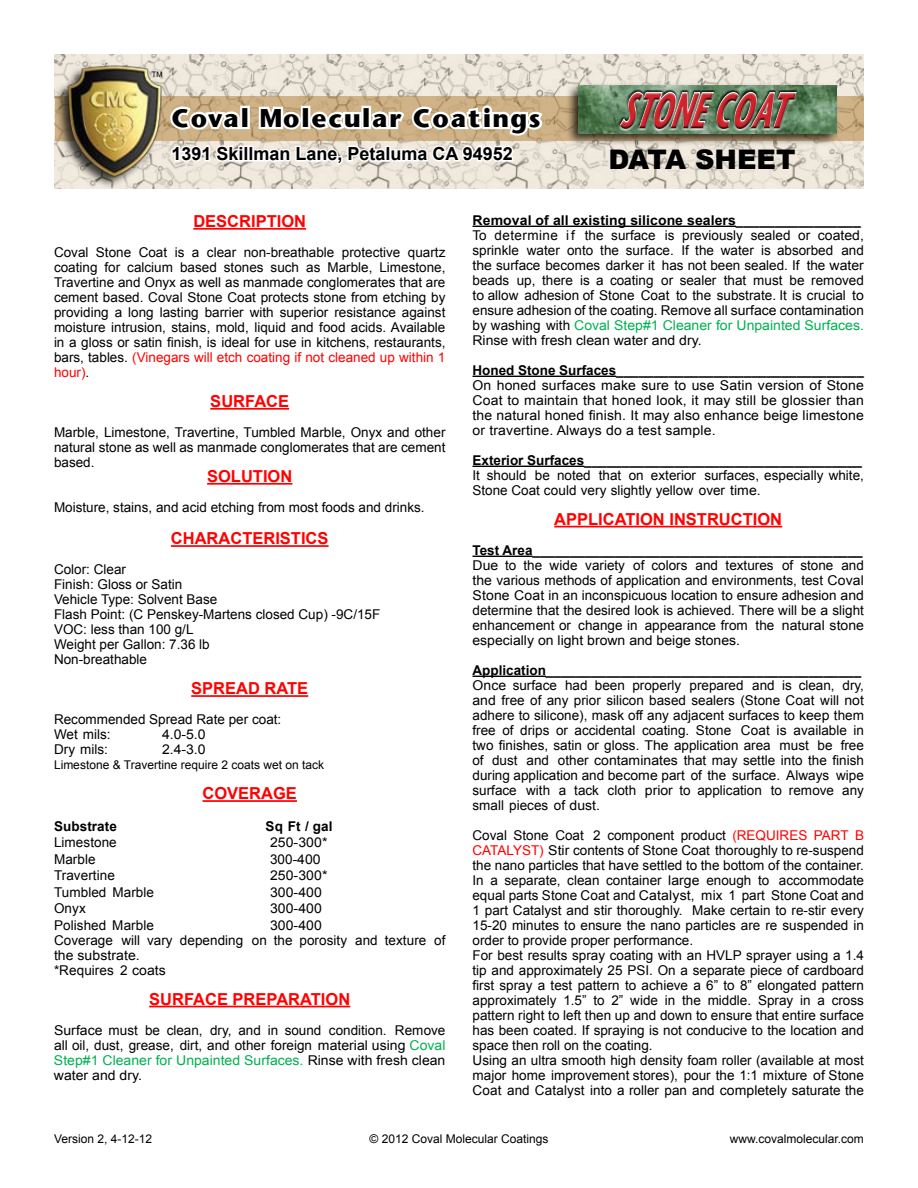
<style>
.page{position:relative;width:918px;height:1188px;background:#fff}
.page>*{position:absolute;margin:0;border:0;box-sizing:border-box;transform-origin:0 0}
.t1{font:italic 700 47.25px "Stone Sans";color:#d2232a;scale:.57 1}
.t2{font:900 27px "Arial";color:#000}
.t3{font:700 24px "Stone Sans";letter-spacing:.06em;color:#000}
.t4{font:700 18px "Arial";color:#000}
.t5{font:700 16.5px "Arial";color:#f00}
.t6{font:13.5px/15px "Arial";color:#000}
.t7{font:13.5px/15px "Arial";color:#000;text-align:justify;scale:1.04 1}
.t8{font:700 13.5px "Arial";color:#000}
.t9{font:700 13.5px "Arial";color:#000;scale:1.04 1}
.t10{font:12px "Arial";color:#000}
.t11{font:7.5px "Arial";color:#000}
.s1{color:#f00}
.s2{color:#00b050}
</style>
<div class="page">
<hr style="left:193px;top:228px;width:113px;height:2px;background:#f00">
<hr style="left:210px;top:408px;width:79px;height:2px;background:#f00">
<hr style="left:207px;top:483px;width:85px;height:2px;background:#f00">
<hr style="left:171px;top:545px;width:158px;height:2px;background:#f00">
<hr style="left:191px;top:695px;width:117px;height:2px;background:#f00">
<hr style="left:203px;top:800px;width:94px;height:2px;background:#f00">
<hr style="left:149px;top:1006px;width:201px;height:1px;background:#f00">
<hr style="left:472px;top:226px;width:264px;height:1px;background:#000">
<hr style="left:472px;top:376px;width:144px;height:1px;background:#000">
<hr style="left:472px;top:466px;width:112px;height:1px;background:#000">
<hr style="left:554px;top:526px;width:228px;height:1px;background:#f00">
<hr style="left:472px;top:556px;width:61px;height:1px;background:#000">
<hr style="left:472px;top:676px;width:74px;height:1px;background:#000">
<svg style="left:54px;top:54px;width:810px;height:135px;background:#e6ded3"></svg>
<svg style="left:167px;top:96px;width:697px;height:45px;background:#c8ab80"></svg>
<div style="left:240px;top:106px;width:10px;height:23px;border:4px solid #fff"></div>
<div style="left:54px;top:64px;width:108px;height:125px;background:#000;opacity:.75"></div>
<img style="left:63px;top:63px;width:104px;height:116px">
<svg style="left:168px;top:104px;width:77px;height:62px"></svg>
<svg style="left:252px;top:88px;width:294px;height:79px"></svg>
<div style="left:566px;top:82px;width:273px;height:65px;background:#000;opacity:.75"></div>
<img style="left:579px;top:85px;width:257px;height:48px">
<svg style="left:619px;top:132px;width:179px;height:28px;background:#bab3a4"></svg>
<div style="left:617px;top:89px;width:183px;height:39px;background:#fff;opacity:.75"></div>
<div style="left:617px;top:93px;width:183px;height:39px;background:#000;opacity:.75"></div>
<p class="t11" style="left:152px;top:69px;width:12px">TM</p>
<h3 class="t3" style="left:171px;top:102px;width:371px">Coval Molecular Coatings</h3>
<h1 class="t1" style="left:618px;top:81px;width:295px">STONECOAT</h1>
<h3 class="t4" style="left:171px;top:142px;width:343px">1391 Skillman Lane, Petaluma CA 94952</h3>
<h2 class="t2" style="left:608px;top:140px;width:189px">DATA SHEET</h2>
<p class="t5" style="left:193px;top:210px;width:114px">DESCRIPTION</p>
<p class="t6" style="left:54px;top:245px;width:393px;text-align:justify">Coval Stone Coat is a clear non-breathable protective quartz coating for calcium based stones such as Marble, Limestone, Travertine and Onyx as well as manmade conglomerates that are cement based. Coval Stone Coat protects stone from etching by providing a long lasting barrier with superior resistance against moisture intrusion, stains, mold, liquid and food acids. Available in a gloss or satin finish, is ideal for use in kitchens, restaurants, bars, tables. <span class="s1">(Vinegars will etch coating if not cleaned up within 1 hour)</span>.</p>
<p class="t5" style="left:210px;top:390px;width:80px">SURFACE</p>
<p class="t6" style="left:54px;top:425px;width:393px;text-align:justify">Marble, Limestone, Travertine, Tumbled Marble, Onyx and other natural stone as well as manmade conglomerates that are cement based.</p>
<p class="t5" style="left:207px;top:465px;width:87px">SOLUTION</p>
<p class="t6" style="left:54px;top:500px;width:372px">Moisture, stains, and acid etching from most foods and drinks.</p>
<p class="t5" style="left:171px;top:528px;width:159px">CHARACTERISTICS</p>
<p class="t6" style="left:54px;top:562px;width:328px">Color: Clear<br>Finish: Gloss or Satin<br>Vehicle Type: Solvent Base<br>Flash Point: (C Penskey-Martens closed Cup) -9C/15F<br>VOC: less than 100 g/L<br>Weight per Gallon: 7.36 lb<br>Non-breathable</p>
<p class="t5" style="left:191px;top:678px;width:119px">SPREAD RATE</p>
<p class="t6" style="left:54px;top:712px;width:229px">Recommended Spread Rate per coat:<br>Wet mils:</p>
<p class="t7" style="left:162px;top:727px;width:44px">4.0-5.0</p>
<p class="t6" style="left:54px;top:742px;width:55px">Dry mils:</p>
<p class="t7" style="left:162px;top:742px;width:44px">2.4-3.0</p>
<p class="t10" style="left:54px;top:757px;width:272px">Limestone &amp; Travertine require 2 coats wet on tack</p>
<p class="t5" style="left:203px;top:783px;width:96px">COVERAGE</p>
<p class="t8" style="left:54px;top:817px;width:64px">Substrate</p>
<p class="t8" style="left:266px;top:817px;width:68px">Sq Ft / gal</p>
<p class="t6" style="left:54px;top:835px;width:64px">Limestone</p>
<p class="t7" style="left:270px;top:835px;width:57px">250-300*</p>
<p class="t6" style="left:54px;top:852px;width:43px">Marble</p>
<p class="t6" style="left:270px;top:852px;width:52px">300-400</p>
<p class="t6" style="left:54px;top:868px;width:62px">Travertine</p>
<p class="t7" style="left:270px;top:868px;width:57px">250-300*</p>
<p class="t6" style="left:54px;top:885px;width:102px">Tumbled Marble</p>
<p class="t7" style="left:270px;top:885px;width:51px">300-400</p>
<p class="t6" style="left:54px;top:901px;width:33px">Onyx</p>
<p class="t7" style="left:270px;top:901px;width:51px">300-400</p>
<p class="t6" style="left:54px;top:918px;width:101px">Polished Marble</p>
<p class="t7" style="left:54px;top:918px;width:378px;text-align:left;text-indent:216px">300-400<br>Coverage will vary depending on the porosity and texture of the substrate.<br>*Requires 2 coats</p>
<p class="t5" style="left:149px;top:988px;width:203px">SURFACE PREPARATION</p>
<p class="t7" style="left:54px;top:1023px;width:378px">Surface must be clean, dry, and in sound condition. Remove all oil, dust, grease, dirt, and other foreign material using <span class="s2">Coval Step#1 Cleaner for Unpainted Surfaces.</span> Rinse with fresh clean water and dry.</p>
<p class="t9" style="left:472px;top:211px;width:375px">Removal of all existing silicone sealers________________</p>
<p class="t6" style="left:472px;top:228px;width:393px;text-align:justify">To determine i f the surface is previously sealed or coated, sprinkle water onto the surface. If the water is absorbed and the surface becomes darker it has not been sealed. If the water beads up, there is a coating or sealer that must be removed to allow adhesion of Stone Coat to the substrate. It is crucial to ensure adhesion of the coating. Remove all surface contamination by washing with <span class="s2">Coval Step#1 Cleaner for Unpainted Surfaces.<br></span>Rinse with fresh clean water and dry.</p>
<p class="t8" style="left:473px;top:361px;width:393px">Honed Stone Surfaces_________________________________</p>
<p class="t7" style="left:472px;top:378px;width:378px">On honed surfaces make sure to use Satin version of Stone Coat to maintain that honed look, it may still be glossier than the natural honed finish. It may also enhance beige limestone or travertine. Always do a test sample.</p>
<p class="t8" style="left:472px;top:451px;width:391px">Exterior Surfaces_____________________________________</p>
<p class="t6" style="left:472px;top:468px;width:393px">It should be noted that on exterior surfaces, especially white,<br>Stone Coat could very slightly yellow over time.</p>
<p class="t5" style="left:554px;top:508px;width:229px">APPLICATION INSTRUCTION</p>
<p class="t8" style="left:472px;top:541px;width:392px">Test Area____________________________________________</p>
<p class="t7" style="left:472px;top:558px;width:378px">Due to the wide variety of colors and textures of stone and the various methods of application and environments, test Coval Stone Coat in an inconspicuous location to ensure adhesion and determine that the desired look is achieved. There will be a slight enhancement or change in appearance from the natural stone especially on light brown and beige stones.</p>
<p class="t8" style="left:472px;top:661px;width:390px">Application__________________________________________</p>
<p class="t7" style="left:472px;top:678px;width:378px">Once surface had been properly prepared and is clean, dry, and free of any prior silicon based sealers (Stone Coat will not adhere to silicone), mask off any adjacent surfaces to keep them free of drips or accidental coating. Stone Coat is available in two finishes, satin or gloss. The application area must be free of dust and other contaminates that may settle into the finish during application and become part of the surface. Always wipe surface with a tack cloth prior to application to remove any small pieces of dust.</p>
<p class="t6" style="left:472px;top:828px;width:393px">Coval Stone Coat 2 component product <span class="s1">(REQUIRES PART B CATALYST)</span> Stir contents of Stone Coat thoroughly to re-suspend the nano particles that have settled to the bottom of the container.<br>In a separate, clean container large enough to accommodate equal parts Stone Coat and Catalyst, mix 1 part Stone Coat and 1 part Catalyst and stir thoroughly. Make certain to re-stir every 15-20 minutes to ensure the nano particles are re suspended in order to provide proper performance.<br>For best results spray coating with an HVLP sprayer using a 1.4 tip and approximately 25 PSI. On a separate piece of cardboard first spray a test pattern to achieve a 6” to 8” elongated pattern approximately 1.5” to 2” wide in the middle. Spray in a cross pattern right to left then up and down to ensure that entire surface has been coated. If spraying is not conducive to the location and space then roll on the coating.<br>Using an ultra smooth high density foam roller (available at most major home improvement stores), pour the 1:1 mixture of Stone Coat and Catalyst into a roller pan and completely saturate the</p>
<p class="t10" style="left:54px;top:1131px;width:100px">Version 2, 4-12-12</p>
<p class="t10" style="left:370px;top:1131px;width:180px">© 2012 Coval Molecular Coatings</p>
<p class="t10" style="left:730px;top:1131px;width:136px">www.covalmolecular.com</p>
</div>
